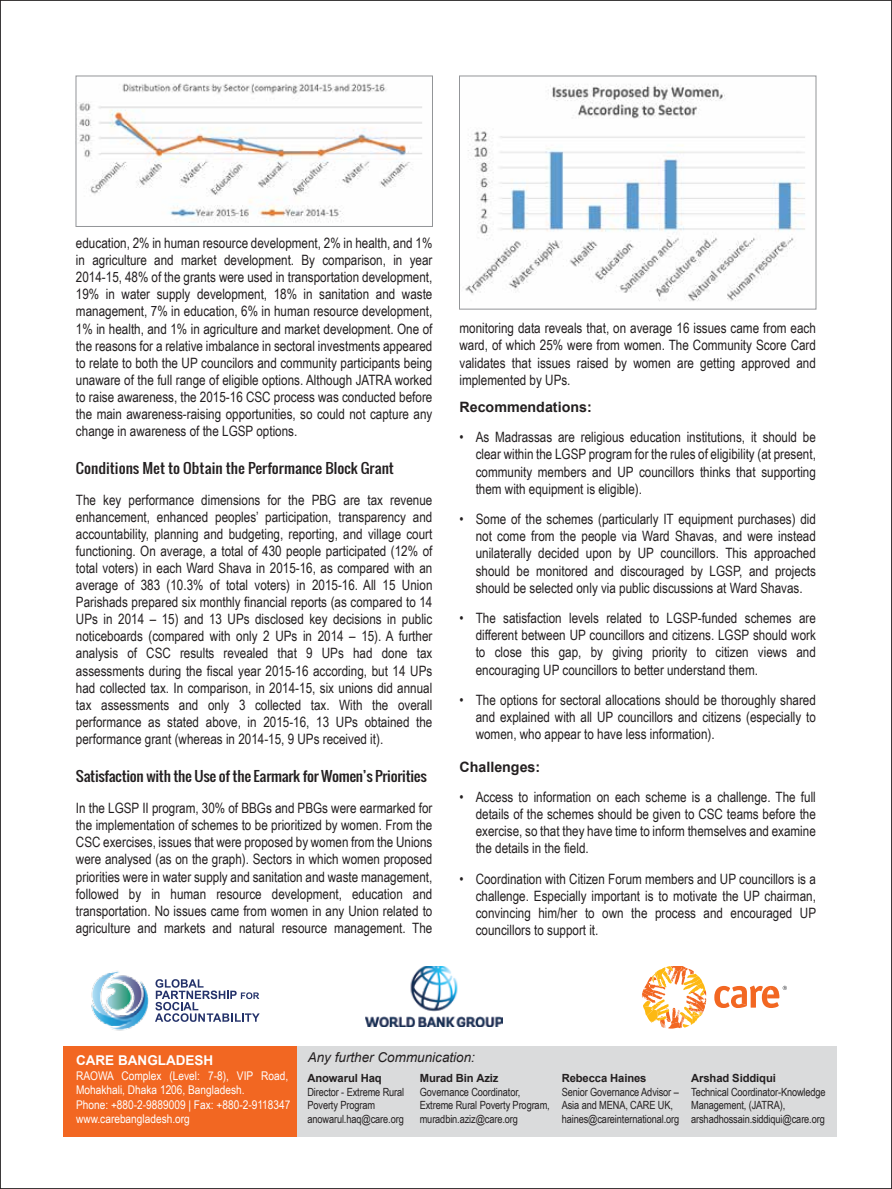
<style>
.page{position:relative;width:892px;height:1189px;background:#fff}
.page>*{position:absolute;margin:0;border:0;box-sizing:border-box;transform-origin:0 0}
.t1{font:14.25px/17.1px "Arial Narrow";color:#231f20;text-align:justify}
.t2{font:700 14.25px "Arial";color:#231f20}
.t3{font:13.5px "Oswald";letter-spacing:-.02em;color:#231f20;scale:1.11 1}
.t4{font:13.5px "Oswald";color:#231f20;scale:1.11 1}
.t5{font:italic 13.5px "Arial";color:#231f20}
.t6{font:700 13.5px "Arial";color:#fff}
.t7{font:12px/14.4px "Arial Narrow";color:#fff}
.t8{font:11.25px/13.5px "Arial Narrow";letter-spacing:-.01em;color:#231f20}
.t9{font:700 11.25px "Arial";letter-spacing:-.01em;color:#231f20}
</style>
<div class="page">
<img style="left:465px;top:84px;width:340px;height:217px">
<div style="left:459px;top:76px;width:357px;height:233px;border:1px solid #939598"></div>
<img style="left:78px;top:83px;width:344px;height:139px">
<div style="left:76px;top:76px;width:357px;height:151px;border:1px solid #939598"></div>
<svg style="left:642px;top:966px;width:64px;height:63px"></svg>
<svg style="left:714px;top:985px;width:73px;height:23px"></svg>
<img style="left:366px;top:966px;width:136px;height:61px">
<img style="left:91px;top:971px;width:58px;height:60px">
<svg style="left:155px;top:979px;width:105px;height:43px"></svg>
<div style="left:64px;top:1046px;width:233px;height:91px;background:#f26722"></div>
<div style="left:297px;top:1046px;width:539px;height:91px;background:#dadbdc"></div>
<p class="t1" style="left:76px;top:234px;width:358px">education, 2% in human resource development, 2% in health, and 1% in agriculture and market development. By comparison, in year 2014-15, 48% of the grants were used in transportation development, 19% in water supply development, 18% in sanitation and waste management, 7% in education, 6% in human resource development, 1% in health, and 1% in agriculture and market development. One of the reasons for a relative imbalance in sectoral investments appeared to relate to both the UP councilors and community participants being unaware of the full range of eligible options. Although JATRA worked to raise awareness, the 2015-16 CSC process was conducted before the main awareness-raising opportunities, so could not capture any change in awareness of the LGSP options.</p>
<p class="t4" style="left:76px;top:458px;width:288px">Conditions Met to Obtain the Performance Block Grant</p>
<p class="t1" style="left:76px;top:490px;width:358px">The key performance dimensions for the PBG are tax revenue enhancement, enhanced peoples’ participation, transparency and accountability, planning and budgeting, reporting, and village court functioning. On average, a total of 430 people participated (12% of total voters) in each Ward Shava in 2015-16, as compared with an average of 383 (10.3% of total voters) in 2015-16. All 15 Union Parishads prepared six monthly financial reports (as compared to 14<br>UPs in 2014 – 15) and 13 UPs disclosed key decisions in public noticeboards (compared with only 2 UPs in 2014 – 15). A further analysis of CSC results revealed that 9 UPs had done tax assessments during the fiscal year 2015-16 according, but 14 UPs had collected tax. In comparison, in 2014-15, six unions did annual tax assessments and only 3 collected tax. With the overall performance as stated above, in 2015-16, 13 UPs obtained the performance grant (whereas in 2014-15, 9 UPs received it).</p>
<p class="t3" style="left:76px;top:766px;width:318px">Satisfaction with the Use of the Earmark for Women’s Priorities</p>
<p class="t1" style="left:76px;top:799px;width:358px">In the LGSP II program, 30% of BBGs and PBGs were earmarked for the implementation of schemes to be prioritized by women. From the CSC exercises, issues that were proposed by women from the Unions were analysed (as on the graph). Sectors in which women proposed priorities were in water supply and sanitation and waste management, followed by in human resource development, education and transportation. No issues came from women in any Union related to agriculture and markets and natural resource management. The</p>
<p class="t1" style="left:459px;top:319px;width:358px">monitoring data reveals that, on average 16 issues came from each ward, of which 25% were from women. The Community Score Card validates that issues raised by women are getting approved and implemented by UPs.</p>
<p class="t2" style="left:459px;top:397px;width:134px">Recommendations:</p>
<p class="t1" style="left:476px;top:428px;width:342px;text-indent:-16px">• As Madrassas are religious education institutions, it should be clear within the LGSP program for the rules of eligibility (at present, community members and UP councillors thinks that supporting them with equipment is eligible).</p>
<p class="t1" style="left:476px;top:510px;width:342px;text-indent:-16px">• Some of the schemes (particularly IT equipment purchases) did not come from the people via Ward Shavas, and were instead unilaterally decided upon by UP councillors. This approached should be monitored and discouraged by LGSP, and projects should be selected only via public discussions at Ward Shavas.</p>
<p class="t1" style="left:476px;top:609px;width:342px;text-indent:-16px">• The satisfaction levels related to LGSP-funded schemes are different between UP councillors and citizens. LGSP should work to close this gap, by giving priority to citizen views and encouraging UP councillors to better understand them.</p>
<p class="t1" style="left:476px;top:691px;width:342px;text-indent:-16px">• The options for sectoral allocations should be thoroughly shared and explained with all UP councillors and citizens (especially to women, who appear to have less information).</p>
<p class="t2" style="left:459px;top:757px;width:82px">Challenges:</p>
<p class="t1" style="left:476px;top:788px;width:342px;text-indent:-16px">• Access to information on each scheme is a challenge. The full details of the schemes should be given to CSC teams before the exercise, so that they have time to inform themselves and examine the details in the field.</p>
<p class="t1" style="left:476px;top:870px;width:342px;text-indent:-16px">• Coordination with Citizen Forum members and UP councillors is a challenge. Especially important is to motivate the UP chairman, convincing him/her to own the process and encouraged UP councillors to support it.</p>
<p class="t6" style="left:76px;top:1052px;width:139px">CARE BANGLADESH</p>
<p class="t7" style="left:76px;top:1068px;width:216px">RAOWA Complex (Level: 7-8), VIP Road, Mohakhali, Dhaka 1206, Bangladesh.<br>Phone: +880-2-9889009 | Fax: +880-2-9118347 www.carebangladesh.org</p>
<p class="t5" style="left:308px;top:1048px;width:169px">Any further Communication:</p>
<p class="t9" style="left:307px;top:1071px;width:76px">Anowarul Haq</p>
<p class="t8" style="left:307px;top:1084px;width:98px">Director - Extreme Rural<br>Poverty Program anowarul.haq@care.org</p>
<p class="t9" style="left:420px;top:1071px;width:80px">Murad Bin Aziz</p>
<p class="t8" style="left:420px;top:1084px;width:132px">Governance Coordinator,<br>Extreme Rural Poverty Program, muradbin.aziz@care.org</p>
<p class="t9" style="left:562px;top:1071px;width:86px">Rebecca Haines</p>
<p class="t8" style="left:562px;top:1084px;width:119px">Senior Governance Advisor –<br>Asia and MENA, CARE UK, haines@careinternational.org</p>
<p class="t9" style="left:691px;top:1071px;width:86px">Arshad Siddiqui</p>
<p class="t8" style="left:691px;top:1084px;width:136px">Technical Coordinator-Knowledge<br>Management, (JATRA), arshadhossain.siddiqui@care.org</p>
</div>
